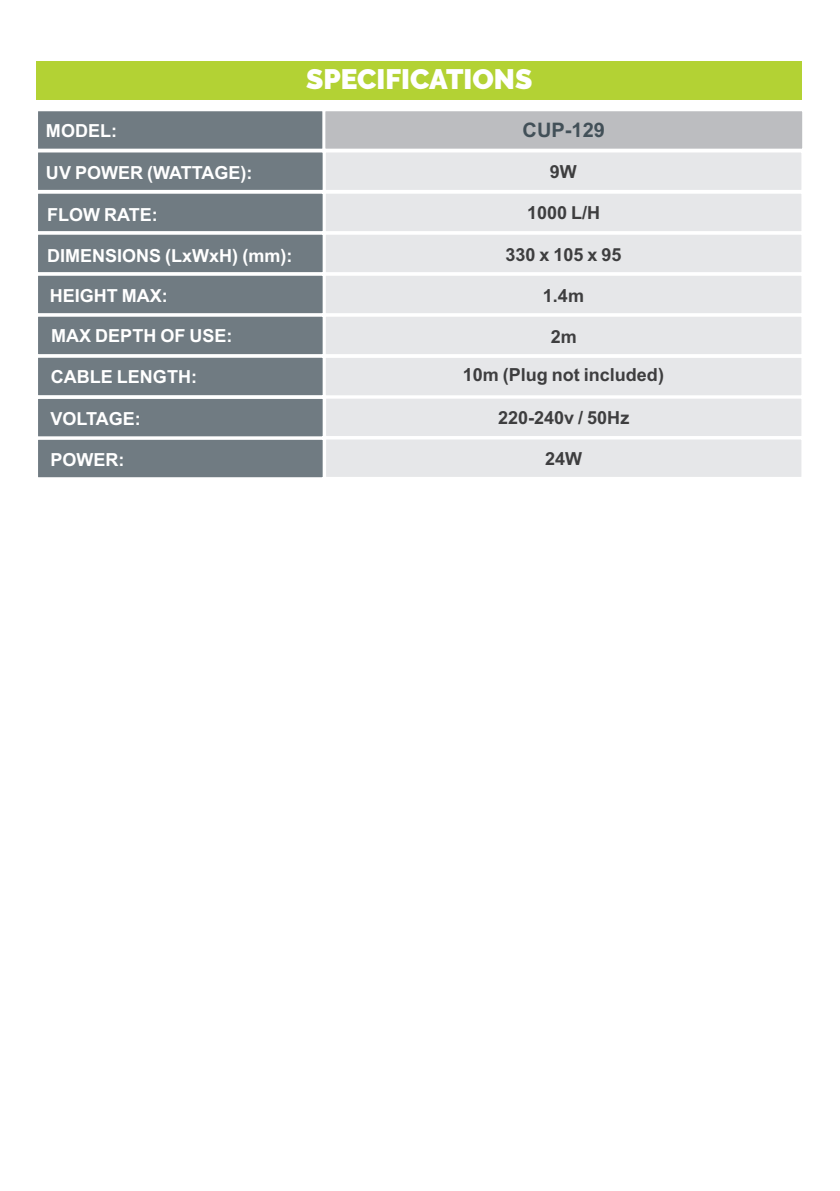
<style>
.page{position:relative;width:840px;height:1191px;background:#fff}
.page>*{position:absolute;margin:0;border:0;box-sizing:border-box;transform-origin:0 0}
.t1{font:900 28px "Raleway";color:#fff}
.t2{font:700 20px "Arial";color:#425058}
.t3{font:700 18px "Arial";color:#fff}
.t4{font:700 18px "Arial";color:#3e3e3f}
</style>
<div class="page">
<div style="left:36px;top:61px;width:765px;height:39px;background:#b3d234"></div>
<svg style="left:38px;top:111px;width:765px;height:367px;background:#bdc1c5"></svg>
<p class="t3" style="left:46px;top:124px;width:72px">MODEL:</p>
<p class="t3" style="left:46px;top:166px;width:208px">UV POWER (WATTAGE):</p>
<h1 class="t1" style="left:306px;top:63px;width:228px">SPECIFICATIONS</h1>
<p class="t2" style="left:522px;top:123px;width:84px">CUP-129</p>
<p class="t4" style="left:549px;top:165px;width:28px">9W</p>
<p class="t3" style="left:47px;top:207px;width:112px">FLOW RATE:</p>
<p class="t4" style="left:526px;top:206px;width:75px">1000 L/H</p>
<p class="t4" style="left:505px;top:247px;width:118px">330 x 105 x 95</p>
<p class="t4" style="left:542px;top:288px;width:43px">1.4m</p>
<p class="t4" style="left:550px;top:329px;width:28px">2m</p>
<p class="t3" style="left:47px;top:248px;width:246px">DIMENSIONS (LxWxH) (mm):</p>
<p class="t3" style="left:50px;top:288px;width:119px">HEIGHT MAX:</p>
<p class="t3" style="left:51px;top:329px;width:183px">MAX DEPTH OF USE:</p>
<p class="t3" style="left:51px;top:370px;width:147px">CABLE LENGTH:</p>
<p class="t4" style="left:462px;top:368px;width:203px">10m (Plug not included)</p>
<p class="t3" style="left:50px;top:412px;width:92px">VOLTAGE:</p>
<p class="t4" style="left:498px;top:410px;width:133px">220-240v / 50Hz</p>
<p class="t3" style="left:50px;top:452px;width:75px">POWER:</p>
<p class="t4" style="left:544px;top:451px;width:39px">24W</p>
</div>
